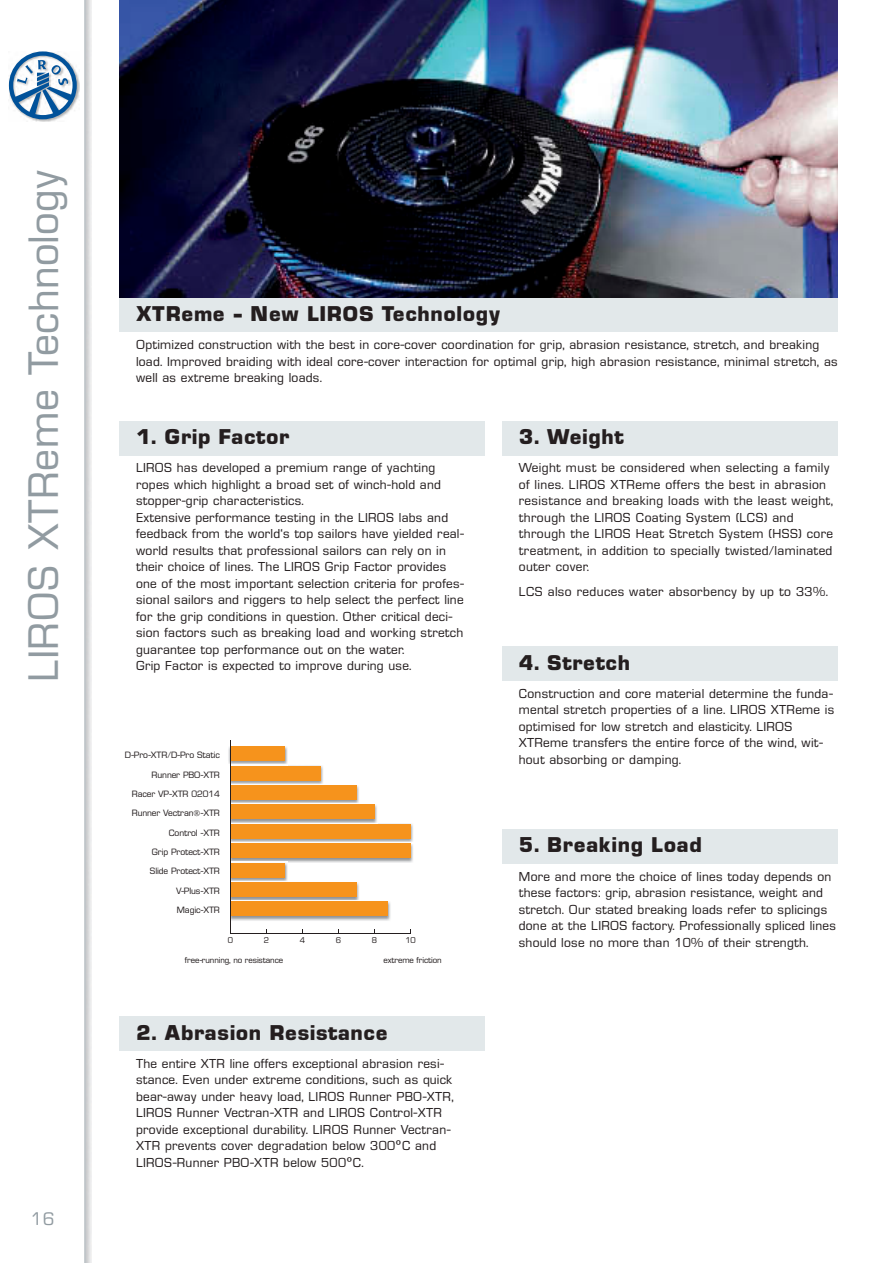
<style>
.page{position:relative;width:893px;height:1263px;background:#fff}
.page>*{position:absolute;margin:0;border:0;box-sizing:border-box;transform-origin:0 0}
.t1{font:42px "Eur Reg";letter-spacing:.02em;color:#919ba1}
.t2{font:21px "Eur Bol";letter-spacing:.04em;color:#241e1f}
.t3{font:18px "Eur Reg";color:#919ba1}
.t4{font:12.75px/16.5px "Eur Reg";letter-spacing:.03em;color:#241e1f}
.t5{font:9px/19.4px "Eur Reg";color:#241e1f;text-align:right}
.t6{font:8.4px "Eur Reg";color:#241e1f}
.t7{font:8.25px "Eur Reg";letter-spacing:.025em;color:#241e1f}
.t8{font:8.25px "Eur Reg";color:#241e1f}
.s1{font-family:"Lucida Grande"}
</style>
<div class="page">
<div style="left:119px;top:298px;width:719px;height:34px;background:#e2e8ea"></div>
<img style="left:86px;top:0;width:5px;height:1263px">
<img style="left:31px;top:73px;width:48px;height:49px">
<svg style="left:9px;top:51px;width:68px;height:68px"></svg>
<img style="left:228px;top:746px;width:60px;height:18px">
<div style="left:231px;top:746px;width:54px;height:15px;background:#f6931c"></div>
<img style="left:231px;top:765px;width:92px;height:19px">
<div style="left:231px;top:766px;width:90px;height:14px;background:#f6931c"></div>
<img style="left:231px;top:786px;width:128px;height:17px">
<div style="left:231px;top:785px;width:126px;height:15px;background:#f6931c"></div>
<img style="left:231px;top:804px;width:146px;height:19px">
<div style="left:231px;top:805px;width:144px;height:14px;background:#f6931c"></div>
<img style="left:231px;top:823px;width:182px;height:40px">
<div style="left:231px;top:824px;width:180px;height:14px;background:#f6931c"></div>
<img style="left:231px;top:842px;width:182px;height:1px">
<div style="left:231px;top:843px;width:180px;height:15px;background:#f6931c"></div>
<img style="left:231px;top:862px;width:57px;height:19px">
<div style="left:231px;top:863px;width:54px;height:14px;background:#f6931c"></div>
<img style="left:231px;top:883px;width:128px;height:17px">
<div style="left:231px;top:882px;width:126px;height:15px;background:#f6931c"></div>
<img style="left:231px;top:901px;width:160px;height:20px">
<div style="left:231px;top:902px;width:157px;height:14px;background:#f6931c"></div>
<hr style="left:231px;top:933px;width:180px;height:1px;background:#241e1f">
<hr style="left:230px;top:740px;width:1px;height:193px;background:#241e1f">
<div style="left:119px;top:421px;width:366px;height:34px;background:#e2e8ea"></div>
<div style="left:119px;top:1016px;width:366px;height:34px;background:#e2e8ea"></div>
<div style="left:502px;top:421px;width:336px;height:34px;background:#e2e8ea"></div>
<div style="left:502px;top:829px;width:336px;height:34px;background:#e2e8ea"></div>
<div style="left:502px;top:646px;width:336px;height:34px;background:#e2e8ea"></div>
<img style="left:119px;top:0;width:719px;height:298px">
<hr style="left:85px;top:0;width:1px;height:1263px;background:#919ba1">
<h1 class="t1" style="left:29px;top:682px;width:514px;rotate:-90deg">LIROS XTReme Technology</h1>
<h3 class="t3" style="left:31px;top:1212px;width:25px">16</h3>
<h2 class="t2" style="left:136px;top:306px;width:366px">XTReme - New LIROS Technology</h2>
<p class="t4" style="left:136px;top:338px;width:703px">Optimized construction with the best in core-cover coordination for grip, abrasion resistance, stretch, and breaking load. Improved braiding with ideal core-cover interaction for optimal grip, high abrasion resistance, minimal stretch, as well as extreme breaking loads.</p>
<h2 class="t2" style="left:136px;top:429px;width:155px">1. Grip Factor</h2>
<p class="t4" style="left:136px;top:461px;width:330px">LIROS has developed a premium range of yachting ropes which highlight a broad set of winch-hold and stopper-grip characteristics.<br>Extensive performance testing in the LIROS labs and feedback from the world's top sailors have yielded real&shy;world results that professional sailors can rely on in their choice of lines. The LIROS Grip Factor provides one of the most important selection criteria for profes&shy;sional sailors and riggers to help select the perfect line for the grip conditions in question. Other critical deci&shy;sion factors such as breaking load and working stretch guarantee top performance out on the water.<br>Grip Factor is expected to improve during use.</p>
<p class="t5" style="left:125px;top:746px;width:97px">D-Pro-XTR/D-Pro Static<br>Runner PBO-XTR<br>Racer VP-XTR 02014<br>Runner Vectran®-XTR<br>Control -XTR<br>Grip Protect-XTR<br>Slide Protect-XTR<br>V-Plus-XTR<br>Magic-XTR</p>
<p class="t7" style="left:152px;top:753px;width:70px">D-Pro HS/LC-XTR</p>
<p class="t7" style="left:155px;top:772px;width:67px">Runner PBO-XTR</p>
<p class="t7" style="left:136px;top:791px;width:86px">Racer VP-XTR 02014</p>
<p class="t7" style="left:137px;top:810px;width:85px">Runner Vectran<sup>®</sup>-XTR</p>
<p class="t7" style="left:174px;top:830px;width:48px">Control-XTR</p>
<p class="t7" style="left:155px;top:849px;width:67px">Grip Protect-XTR</p>
<p class="t7" style="left:157px;top:868px;width:65px">Slip Protect-XTR</p>
<p class="t7" style="left:179px;top:888px;width:43px">V-Plus-XTR</p>
<p class="t7" style="left:179px;top:907px;width:43px">Magic-XTR</p>
<p class="t7" style="left:264px;top:937px;width:7px">2</p>
<p class="t7" style="left:300px;top:937px;width:7px">4</p>
<p class="t7" style="left:336px;top:937px;width:7px">6</p>
<p class="t7" style="left:372px;top:937px;width:7px">8</p>
<p class="t7" style="left:405px;top:937px;width:12px">10</p>
<p class="t7" style="left:228px;top:937px;width:7px">0</p>
<p class="t8" style="left:179px;top:957px;width:104px">frei laufend, kein Widerstand</p>
<p class="t8" style="left:377px;top:957px;width:69px">sehr hohe Reibung</p>
<p class="t6" style="left:185px;top:957px;width:100px">free-running, no resistance</p>
<p class="t6" style="left:384px;top:957px;width:59px">extreme friction</p>
<h2 class="t2" style="left:136px;top:1025px;width:253px">2. Abrasion Resistance</h2>
<p class="t4" style="left:136px;top:1056px;width:319px">The entire XTR line offers exceptional abrasion resi&shy;stance. Even under extreme conditions, such as quick bear-away under heavy load, LIROS Runner PBO-XTR, LIROS Runner Vectran-XTR and LIROS Control-XTR provide exceptional durability. LIROS Runner Vectran-XTR prevents cover degradation below 300<span class="s1">º</span>C and LIROS-Runner PBO-XTR below 500<span class="s1">º</span>C.</p>
<h2 class="t2" style="left:519px;top:429px;width:106px">3. Weight</h2>
<p class="t4" style="left:519px;top:461px;width:316px">Weight must be considered when selecting a family of lines. LIROS XTReme offers the best in abrasion resistance and breaking loads with the least weight, through the LIROS Coating System (LCS) and through the LIROS Heat Stretch System (HSS) core treatment, in addition to specially twisted/laminated outer cover.</p>
<p class="t4" style="left:519px;top:585px;width:311px">LCS also reduces water absorbency by up to 33%.</p>
<h2 class="t2" style="left:519px;top:655px;width:113px">4. Stretch</h2>
<p class="t4" style="left:519px;top:686px;width:317px">Construction and core material determine the funda&shy;mental stretch properties of a line. LIROS XTReme is optimised for low stretch and elasticity. LIROS XTReme transfers the entire force of the wind, wit&shy;hout absorbing or damping.</p>
<h2 class="t2" style="left:519px;top:838px;width:184px">5. Breaking Load</h2>
<p class="t4" style="left:519px;top:869px;width:318px">More and more the choice of lines today depends on these factors: grip, abrasion resistance, weight and stretch. Our stated breaking loads refer to splicings done at the LIROS factory. Professionally spliced lines should lose no more than 10% of their strength.</p>
</div>
